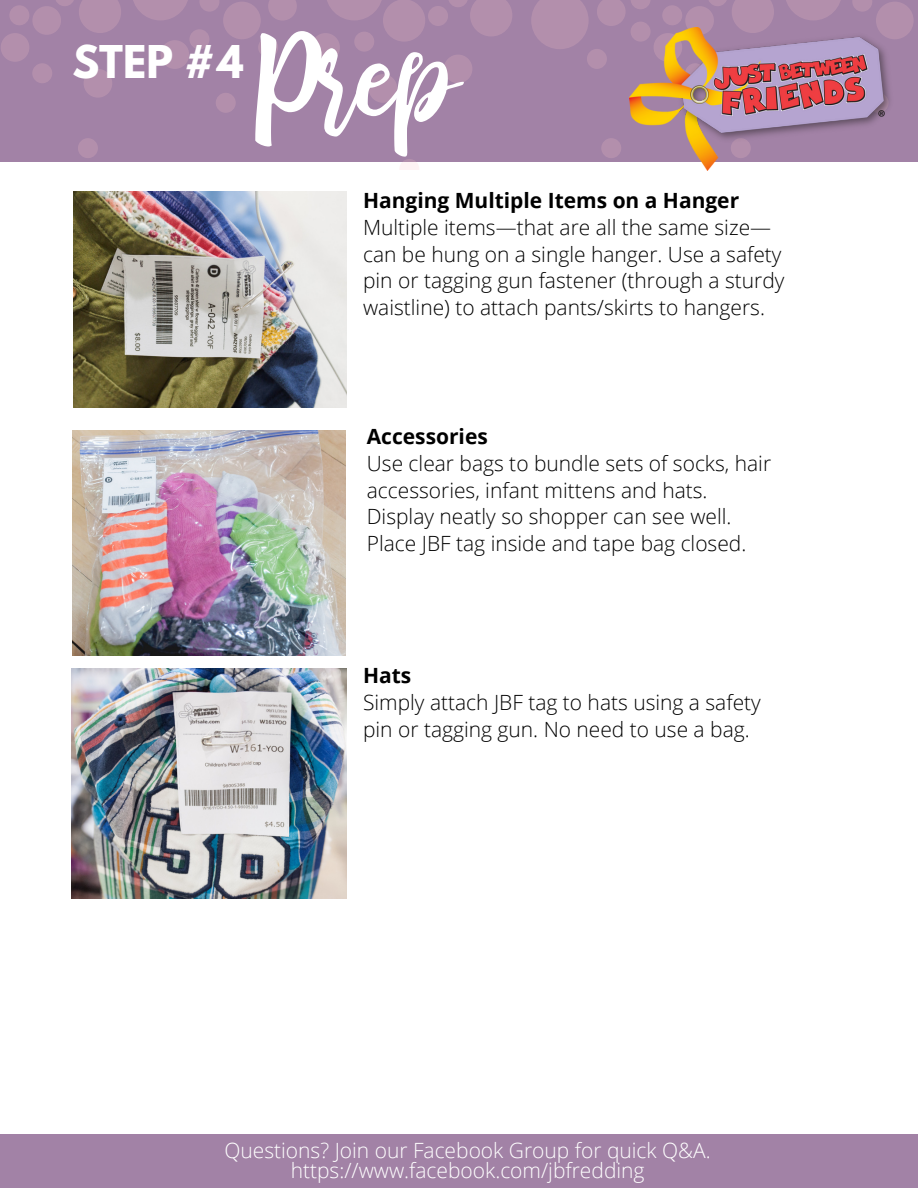
<style>
.page{position:relative;width:918px;height:1188px;background:#fff}
.page>*{position:absolute;margin:0;border:0;box-sizing:border-box;transform-origin:0 0}
.t1{font:116.55px "bhatoshine";color:#fff}
.t2{font:700 40.05px "League Spartan";color:#fff}
.t3{font:300 21px/26.7px "Open Sans";color:#000}
.t4{font:300 21px/20.2px "Open Sans";color:#fff;text-align:center}
.t5{font:700 21px "Open Sans";color:#000}
</style>
<div class="page">
<img style="left:71px;top:668px;width:276px;height:231px">
<img style="left:72px;top:430px;width:274px;height:225px">
<div style="left:0;top:1134px;width:918px;height:54px;background:#a282a6"></div>
<div style="left:0;top:0;width:918px;height:162px;background:#a282a6"></div>
<svg style="left:786px;top:0;width:55px;height:20px"></svg>
<svg style="left:852px;top:0;width:20px;height:12px"></svg>
<div style="left:876px;top:2px;width:38px;height:37px;background:#b38fac;border-radius:50%"></div>
<svg style="left:531px;top:0;width:57px;height:49px"></svg>
<div style="left:160px;top:40px;width:29px;height:29px;background:#b38fac;border-radius:50%"></div>
<svg style="left:200px;top:0;width:19px;height:12px"></svg>
<div style="left:216px;top:93px;width:20px;height:20px;background:#b38fac;border-radius:50%"></div>
<div style="left:78px;top:138px;width:20px;height:20px;background:#b38fac;border-radius:50%"></div>
<div style="left:258px;top:37px;width:20px;height:20px;background:#b38fac;border-radius:50%"></div>
<div style="left:189px;top:29px;width:20px;height:20px;background:#b38fac;border-radius:50%"></div>
<div style="left:223px;top:2px;width:38px;height:37px;background:#b38fac;border-radius:50%"></div>
<svg style="left:1px;top:0;width:120px;height:97px"></svg>
<div style="left:383px;top:0;width:42px;height:42px;background:#b38fac;border-radius:50%"></div>
<svg style="left:400px;top:159px;width:19px;height:11px"></svg>
<svg style="left:449px;top:0;width:63px;height:36px"></svg>
<div style="left:587px;top:49px;width:20px;height:20px;background:#b38fac;border-radius:50%"></div>
<div style="left:428px;top:6px;width:20px;height:20px;background:#b38fac;border-radius:50%"></div>
<div style="left:354px;top:32px;width:20px;height:20px;background:#b38fac;border-radius:50%"></div>
<div style="left:601px;top:138px;width:20px;height:20px;background:#b38fac;border-radius:50%"></div>
<svg style="left:597px;top:0;width:177px;height:67px"></svg>
<svg style="left:444px;top:55px;width:28px;height:28px"></svg>
<svg style="left:268px;top:0;width:29px;height:20px"></svg>
<svg style="left:369px;top:74px;width:28px;height:29px"></svg>
<svg style="left:311px;top:33px;width:29px;height:29px"></svg>
<svg style="left:133px;top:0;width:55px;height:20px"></svg>
<svg style="left:327px;top:0;width:55px;height:20px"></svg>
<img style="left:629px;top:27px;width:262px;height:143px">
<img style="left:74px;top:192px;width:273px;height:216px">
<p class="t2" style="left:72px;top:42px;width:173px">STEP #4</p>
<p class="t1" style="left:259px;top:-8px;width:201px">Prep</p>
<p class="t5" style="left:363px;top:186px;width:378px">Hanging Multiple Items on a Hanger</p>
<p class="t3" style="left:363px;top:214px;width:423px">Multiple items—that are all the same size— can be hung on a single hanger. Use a safety pin or tagging gun fastener (through a sturdy waistline) to attach pants/skirts to hangers.</p>
<p class="t5" style="left:367px;top:422px;width:122px">Accessories</p>
<p class="t3" style="left:367px;top:450px;width:406px">Use clear bags to bundle sets of socks, hair accessories, infant mittens and hats.</p>
<p class="t3" style="left:367px;top:503px;width:366px">Display neatly so shopper can see well.</p>
<p class="t3" style="left:367px;top:530px;width:381px">Place JBF tag inside and tape bag closed.</p>
<p class="t5" style="left:363px;top:661px;width:50px">Hats</p>
<p class="t3" style="left:363px;top:689px;width:399px">Simply attach JBF tag to hats using a safety pin or tagging gun. No need to use a bag.</p>
<p class="t4" style="left:224px;top:1139px;width:488px">Questions? Join our Facebook Group for quick Q&amp;A. https://www.facebook.com/jbfredding</p>
</div>
